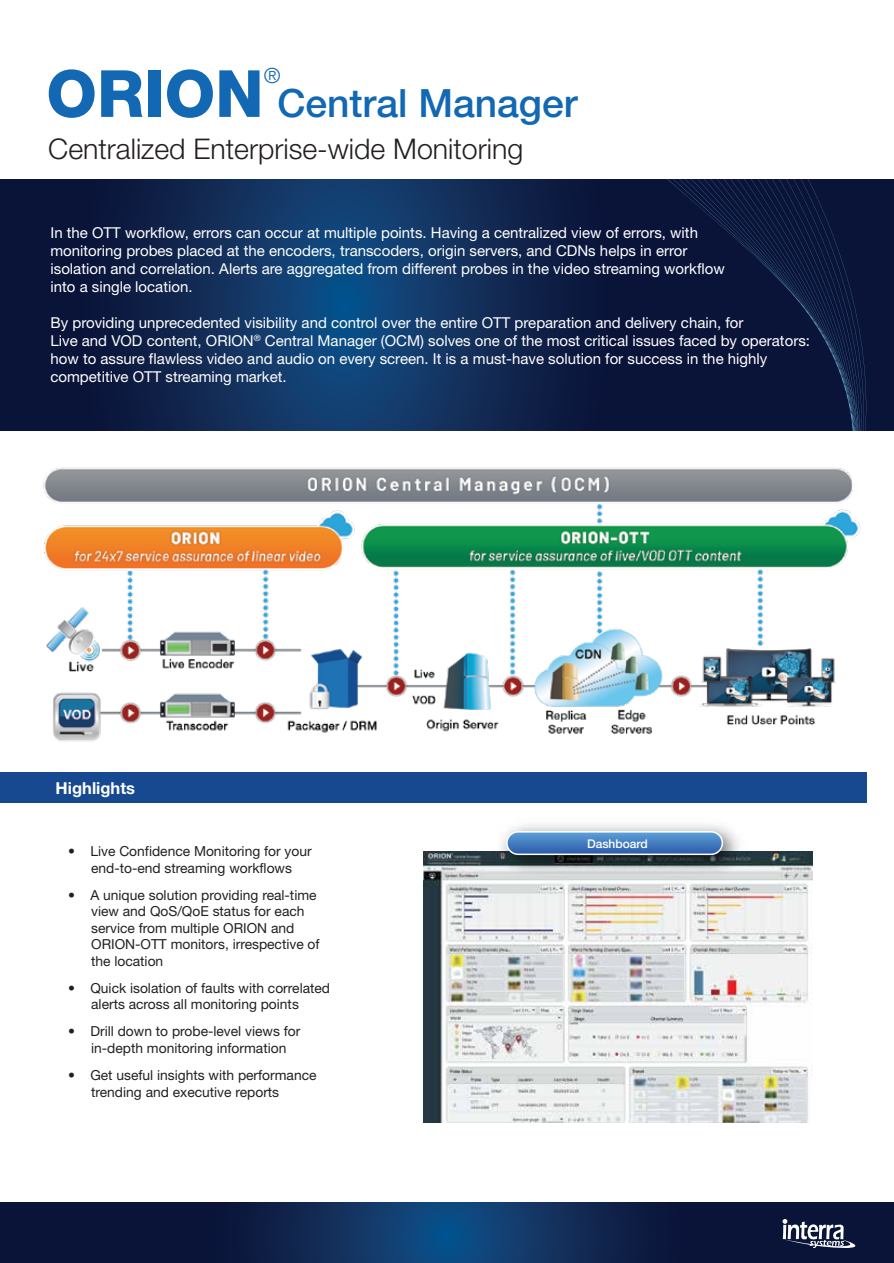
<style>
.page{position:relative;width:894px;height:1263px;background:#fff}
.page>*{position:absolute;margin:0;border:0;box-sizing:border-box;transform-origin:0 0}
.t1{font:500 39px "Helvetica Neue";color:#1268b3}
.t2{font:300 28.5px "Helvetica Neue";color:#231f20}
.t3{font:300 21px "Helvetica Neue";color:#1268b3}
.t4{font:700 16.5px "Helvetica Neue";color:#fff}
.t5{font:15px/18px "Helvetica Neue";color:#fff}
.t6{font:13.8px/16.5px "Helvetica Neue";color:#231f20}
.t7{font:500 12px "Helvetica Neue";color:#fff}
.s1{font-weight:800;font-size:65.1px}
.s2{font-weight:700}
</style>
<div class="page">
<svg style="left:0;top:179px;width:573px;height:252px;background:#0f2b56"></svg>
<div style="left:573px;top:179px;width:54px;height:252px;background:#0a153a"></div>
<svg style="left:627px;top:179px;width:266px;height:252px;background:#0b163b"></svg>
<div style="left:0;top:772px;width:866px;height:30px;background:#164990"></div>
<svg style="left:0;top:1202px;width:893px;height:61px;background:#0d234c"></svg>
<svg style="left:782px;top:1219px;width:76px;height:29px"></svg>
<img style="left:43px;top:467px;width:818px;height:275px">
<img style="left:423px;top:851px;width:388px;height:271px">
<img style="left:489px;top:824px;width:262px;height:59px">
<svg style="left:506px;top:832px;width:216px;height:22px;background:#457dc0"></svg>
<div style="left:506px;top:831px;width:216px;height:24px;border:2px solid #fff;border-radius:11px"></div>
<h3 class="t3" style="left:264px;top:63px;width:18px">®</h3>
<h1 class="t1" style="left:46px;top:80px;width:532px"><span class="s1">ORION</span> Central Manager</h1>
<h2 class="t2" style="left:48px;top:132px;width:476px">Centralized Enterprise-wide Monitoring</h2>
<p class="t5" style="left:50px;top:223px;width:675px">In the OTT workflow, errors can occur at multiple points. Having a centralized view of errors, with monitoring probes placed at the encoders, transcoders, origin servers, and CDNs helps in error isolation and correlation. Alerts are aggregated from different probes in the video streaming workflow into a single location.</p>
<p class="t5" style="left:50px;top:313px;width:760px">By providing unprecedented visibility and control over the entire OTT preparation and delivery chain, for<br>Live and VOD content, ORION<sup>®</sup> Central Manager (OCM) solves one of the most critical issues faced by operators: how to assure flawless video and audio on every screen. It is a must-have solution for success in the highly competitive OTT streaming market.</p>
<p class="t4" style="left:56px;top:778px;width:81px">Highlights</p>
<p class="t6" style="left:68px;top:842px;width:245px;text-align:center"><span class="s2">•</span> Live Confidence Monitoring for your end-to-end streaming workflows</p>
<p class="t6" style="left:91px;top:886px;width:230px;text-indent:-23px"><span class="s2">•</span> A unique solution providing real-time view and QoS/QoE status for each service from multiple ORION and<br>ORION-OTT monitors, irrespective of the location</p>
<p class="t6" style="left:68px;top:979px;width:263px;text-align:center"><span class="s2">•</span> Quick isolation of faults with correlated alerts across all monitoring points</p>
<p class="t6" style="left:91px;top:1023px;width:211px;text-indent:-23px"><span class="s2">•</span> Drill down to probe-level views for in-depth monitoring information</p>
<p class="t6" style="left:91px;top:1066px;width:227px;text-indent:-23px"><span class="s2">•</span> Get useful insights with performance trending and executive reports</p>
<p class="t7" style="left:586px;top:836px;width:62px">Dashboard</p>
</div>
